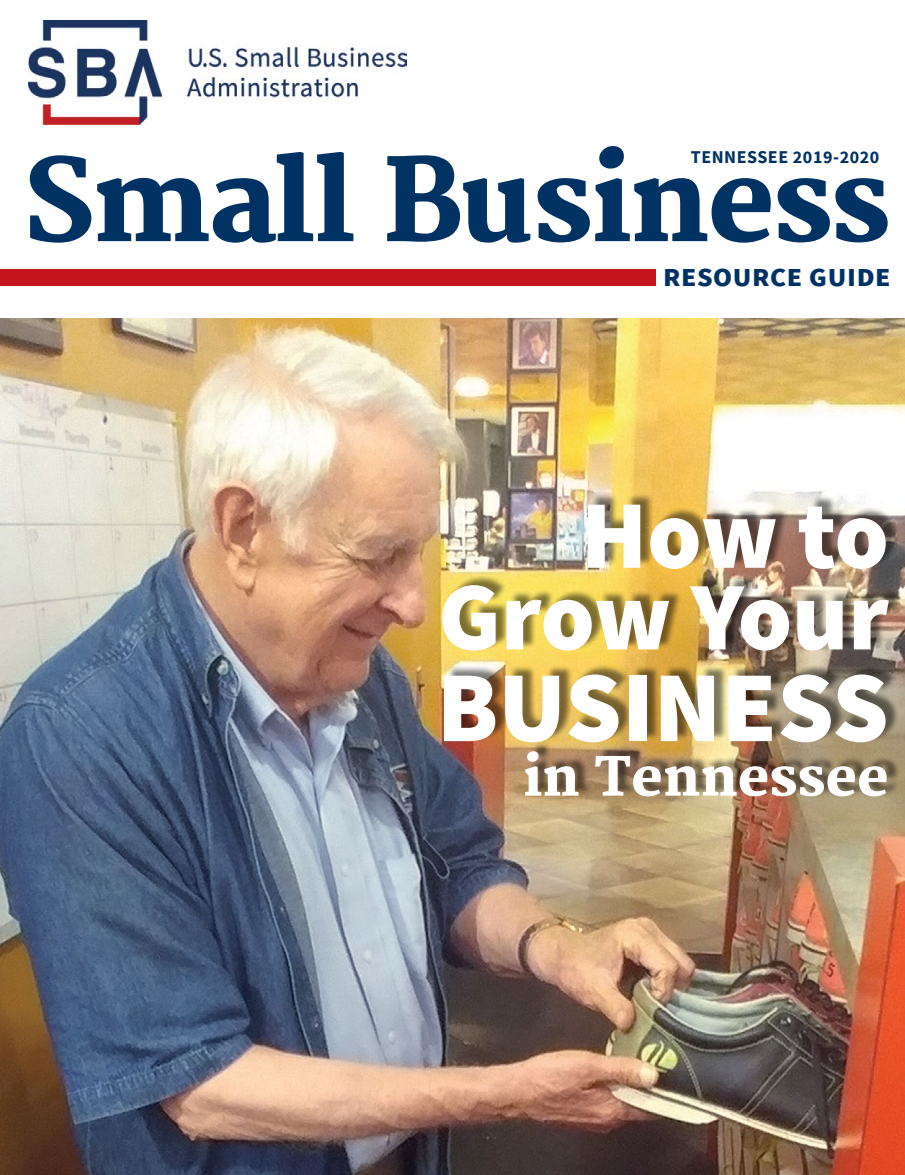
<style>
.page{position:relative;width:905px;height:1175px;background:#fff}
.page>*{position:absolute;margin:0;border:0;box-sizing:border-box;transform-origin:0 0}
.Cover_title{font:800 112.05px "Merriweather";letter-spacing:-.02em;color:#003363}
.t1{font:900 100.65px "Source Sans Pro";color:#fff}
.t2{font:900 97.05px/81.6px "Source Sans Pro";letter-spacing:-.01em;color:#fff;text-align:right}
.t3{font:800 52.35px "Merriweather";color:#fff}
.t4{font:700 31.95px "Source Sans Pro";color:#003363}
.t5{font:700 18px "Source Sans Pro";letter-spacing:.03em;color:#003263}
</style>
<div class="page">
<img style="left:28px;top:21px;width:379px;height:104px">
<div style="left:0;top:270px;width:655px;height:16px;background:#c4161c"></div>
<img style="left:0;top:318px;width:904px;height:856px">
<div style="left:445px;top:492px;width:456px;height:303px;background:#000;opacity:.5"></div>
<h1 class="Cover_title" style="left:23px;top:136px;width:869px">Small Business</h1>
<h3 class="t4" style="left:662px;top:254px;width:229px">resource guide</h3>
<p class="t5" style="left:690px;top:145px;width:190px">TENNESSEE 2019-2020</p>
<h3 class="t2" style="left:438px;top:493px;width:452px">How to<br>Grow Your</h3>
<h2 class="t1" style="left:436px;top:638px;width:453px">BUSINESS</h2>
<h3 class="t3" style="left:523px;top:746px;width:367px">in Tennessee</h3>
</div>
